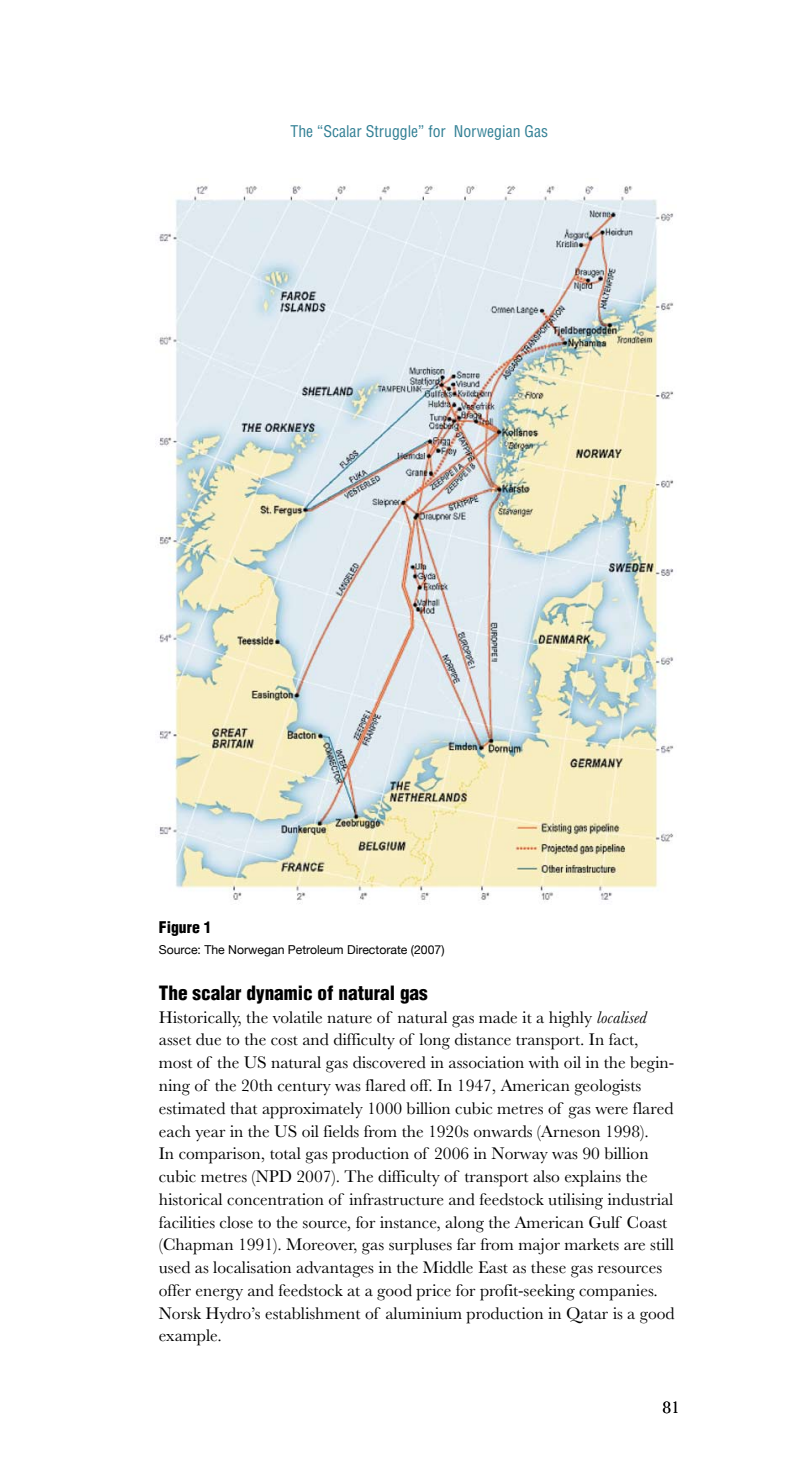
<style>
.page{position:relative;width:794px;height:1474px;background:#fff}
.page>*{position:absolute;margin:0;border:0;box-sizing:border-box;transform-origin:0 0}
.t1{font:900 condensed 19.25px "Helvetica";color:#000}
.t2{font:17.5px/22.8px "Baskerville";color:#000}
.t3{font:condensed 15.75px "Helvetica";color:#317f94}
.t4{font:900 condensed 15.75px "Helvetica";color:#000}
.t5{font:12.25px "Helvetica Neue";color:#000}
.s1{font-style:italic}
</style>
<div class="page">
<img style="left:158px;top:185px;width:516px;height:719px">
<p class="t3" style="left:290px;top:121px;width:259px">The “Scalar Struggle” for Norwegian Gas</p>
<p class="t4" style="left:159px;top:917px;width:54px">Figure 1</p>
<p class="t5" style="left:159px;top:942px;width:287px">Source: The Norwegan Petroleum Directorate (2007)</p>
<p class="t1" style="left:159px;top:980px;width:270px">The scalar dynamic of natural gas</p>
<p class="t2" style="left:159px;top:1005px;width:517px">Historically, the volatile nature of natural gas made it a highly <span class="s1">localised </span>asset due to the cost and difficulty of long distance transport. In fact, most of the US natural gas discovered in association with oil in the begin&shy;ning of the 20th century was flared off. In 1947, American geologists estimated that approximately 1000 billion cubic metres of gas were flared each year in the US oil fields from the 1920s onwards (Arneson 1998).<br>In comparison, total gas production of 2006 in Norway was 90 billion cubic metres (NPD 2007). The difficulty of transport also explains the historical concentration of infrastructure and feedstock utilising industrial facilities close to the source, for instance, along the American Gulf Coast (Chapman 1991). Moreover, gas surpluses far from major markets are still used as localisation advantages in the Middle East as these gas resources offer energy and feedstock at a good price for profit-seeking companies.<br>Norsk Hydro’s establishment of aluminium production in Qatar is a good example.</p>
<p class="t2" style="left:662px;top:1395px;width:19px">81</p>
</div>
